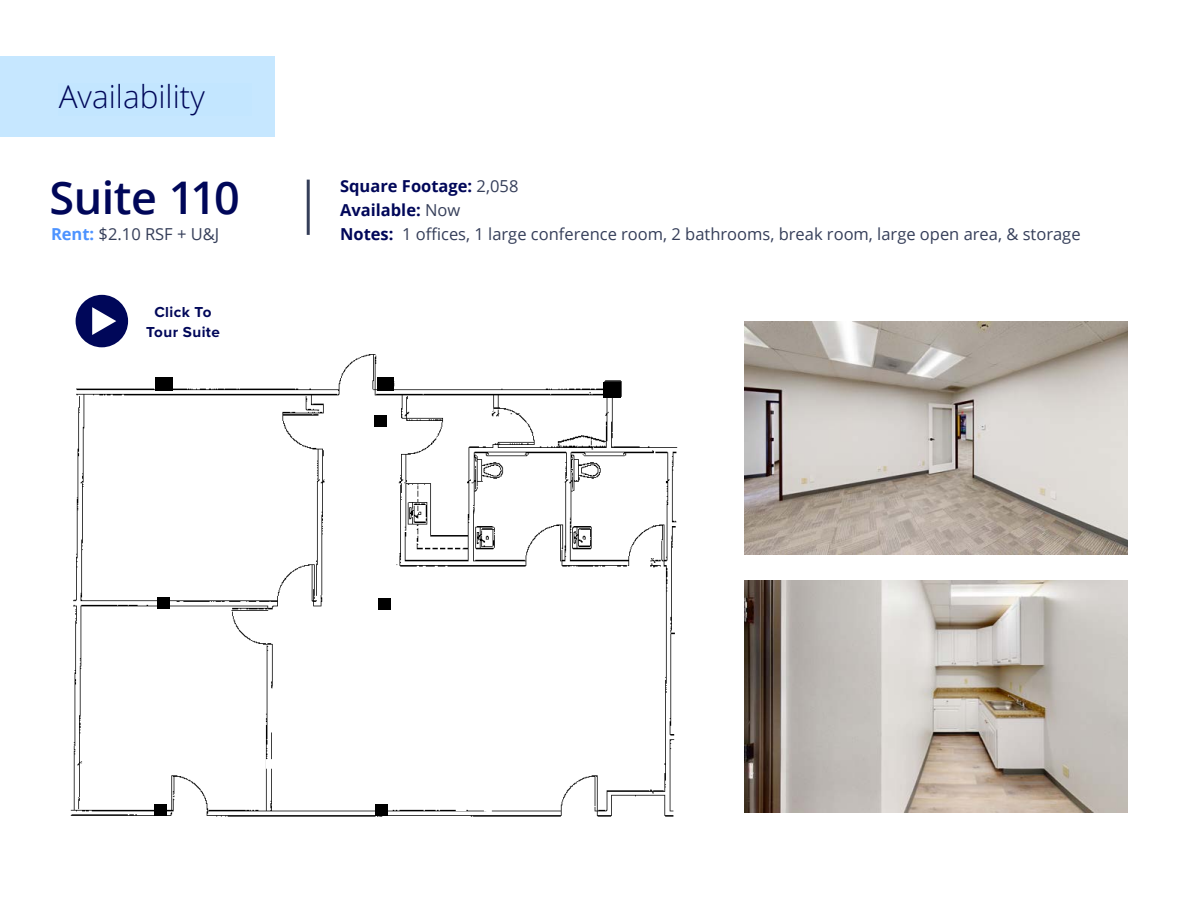
<style>
.page{position:relative;width:1188px;height:918px;background:#fff}
.page>*{position:absolute;margin:0;border:0;box-sizing:border-box;transform-origin:0 0}
.t1{font:600 45px "Open Sans";letter-spacing:-.015em;color:#000759}
.t2{font:300 31.5px "Open Sans";color:#000759}
.t3{font:16.5px/24px "Open Sans";color:#353e59}
.t4{font:700 15px/19.5px "Proxima Nova";letter-spacing:.03em;color:#000759;text-align:center}
.s1{font-weight:700;color:#4d93ff}
.s2{font-weight:700;color:#000759}
</style>
<div class="page">
<hr style="left:307px;top:180px;width:3px;height:55px;background:#353e59">
<div style="left:0;top:56px;width:274px;height:81px;background:#c3e6ff"></div>
<img style="left:70px;top:326px;width:608px;height:491px">
<div style="left:418px;top:581px;width:154px;height:53px;background:#fff"></div>
<div style="left:154px;top:804px;width:13px;height:12px;background:#000"></div>
<div style="left:378px;top:598px;width:13px;height:12px;background:#000"></div>
<div style="left:375px;top:804px;width:13px;height:12px;background:#000"></div>
<div style="left:157px;top:597px;width:13px;height:12px;background:#000"></div>
<div style="left:377px;top:377px;width:17px;height:13px;background:#000"></div>
<div style="left:155px;top:377px;width:18px;height:13px;background:#000"></div>
<div style="left:374px;top:415px;width:13px;height:11px;background:#000"></div>
<div style="left:603px;top:382px;width:18px;height:15px;background:#000"></div>
<img style="left:744px;top:322px;width:384px;height:232px">
<div style="left:76px;top:295px;width:52px;height:52px;background:#000759;border-radius:50%"></div>
<svg style="left:92px;top:307px;width:24px;height:28px"></svg>
<img style="left:744px;top:580px;width:384px;height:233px">
<h2 class="t2" style="left:59px;top:75px;width:148px">Availability</h2>
<h1 class="t1" style="left:50px;top:167px;width:192px">Suite 110</h1>
<p class="t3" style="left:51px;top:222px;width:170px"><span class="s1">Rent:</span> $2.10 RSF + U&amp;J</p>
<p class="t4" style="left:146px;top:302px;width:75px">Click To<br>Tour Suite</p>
<p class="t3" style="left:340px;top:174px;width:742px"><span class="s2">Square Footage:</span> 2,058<br><span class="s2">Available:</span> Now<br><span class="s2">Notes:</span> 1 offices, 1 large conference room, 2 bathrooms, break room, large open area, &amp; storage</p>
</div>
